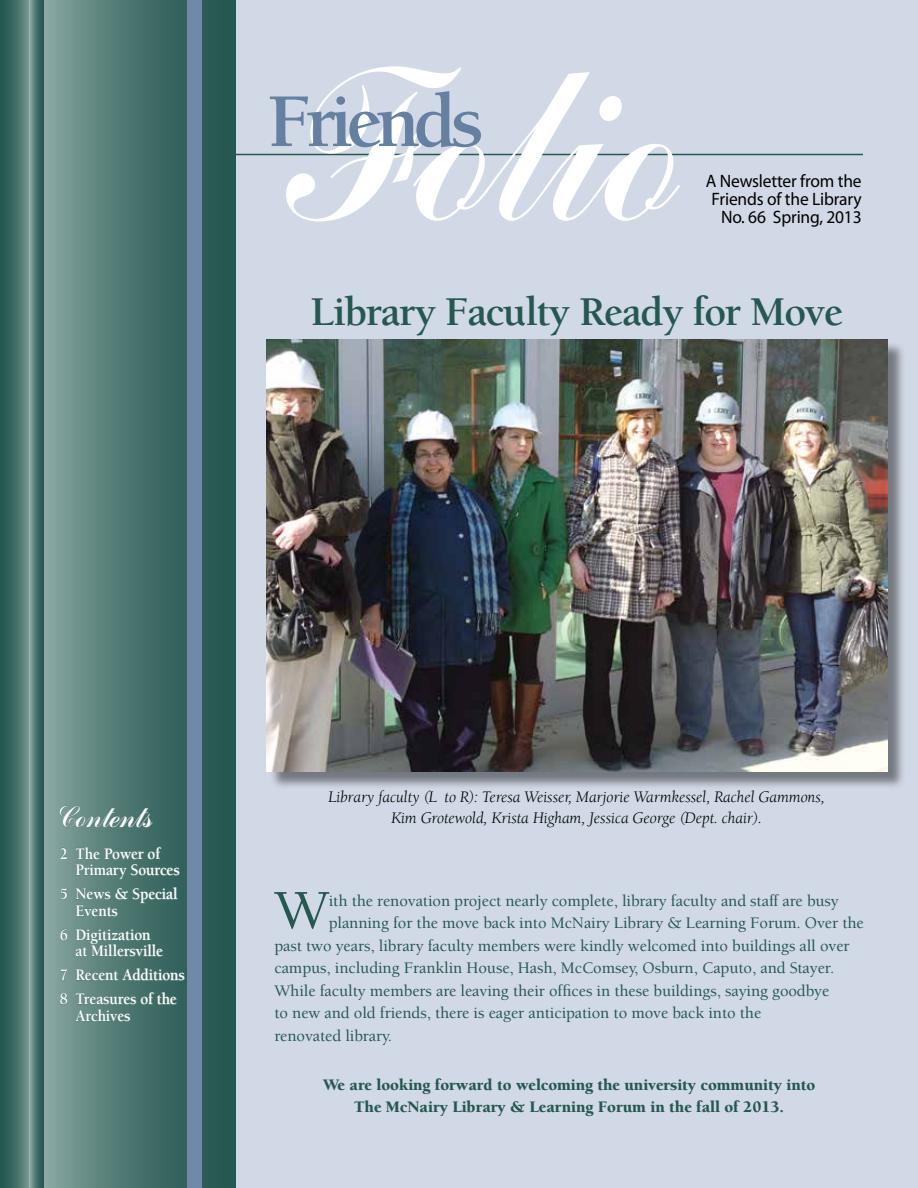
<style>
.page{position:relative;width:918px;height:1188px;background:#d2d9e6}
.page>*{position:absolute;margin:0;border:0;box-sizing:border-box;transform-origin:0 0}
.t1{font:217.5px "Commercial Scr D";color:#fff}
.t2{font:700 78px "Berkeley";letter-spacing:-.08em;color:#6580a1}
.t3{font:500 56.7px "Berkeley";color:#255851}
.t4{font:700 42px "Berkeley";letter-spacing:-.03em;color:#255851}
.t5{font:30px "Commercial Scr D";letter-spacing:-.005em;color:#fff}
.t6{font:18px/18px "Myriad Pro";letter-spacing:-.01em;color:#000;text-align:center}
.t7{font:500 16.5px "Berkeley";letter-spacing:-.005em;color:#255851}
.t8{font:italic 16.5px/21px "Berkeley";letter-spacing:-.005em;color:#000;text-align:center}
.t9{font:700 16.5px/16.5px "Berkeley";letter-spacing:-.01em;color:#fff;scale:.92 1}
.t10{font:900 16.5px/22.5px "Berkeley";letter-spacing:-.005em;color:#255851;text-align:center}
</style>
<div class="page">
<svg style="left:0;top:0;width:29px;height:1188px;background:#44706a"></svg>
<hr style="left:231px;top:154px;width:632px;height:1px;background:#255851">
<svg style="left:43px;top:0;width:193px;height:1188px;background:#4e7771"></svg>
<div style="left:188px;top:0;width:14px;height:1188px;background:#7189a9"></div>
<svg style="left:29px;top:0;width:14px;height:1188px;background:#587f7a"></svg>
<svg style="left:59px;top:805px;width:94px;height:31px;background:#5b817c"></svg>
<svg style="left:59px;top:847px;width:9px;height:13px"></svg>
<svg style="left:75px;top:846px;width:105px;height:34px;background:#507973"></svg>
<svg style="left:59px;top:888px;width:9px;height:12px"></svg>
<svg style="left:75px;top:887px;width:103px;height:33px;background:#507973"></svg>
<svg style="left:60px;top:928px;width:8px;height:13px"></svg>
<svg style="left:75px;top:929px;width:89px;height:31px;background:#547c77"></svg>
<svg style="left:60px;top:967px;width:8px;height:15px"></svg>
<svg style="left:75px;top:968px;width:110px;height:14px;background:#527a75"></svg>
<svg style="left:59px;top:993px;width:9px;height:12px"></svg>
<svg style="left:75px;top:992px;width:103px;height:33px;background:#507973"></svg>
<div style="left:269px;top:341px;width:638px;height:449px;background:#000;opacity:.45"></div>
<img style="left:267px;top:339px;width:621px;height:432px">
<h1 class="t1" style="left:267px;top:27px;width:413px">Folio</h1>
<h2 class="t2" style="left:267px;top:80px;width:218px">Friends</h2>
<p class="t6" style="left:706px;top:172px;width:157px">A Newsletter from the<br>Friends of the Library</p>
<p class="t6" style="left:721px;top:208px;width:142px">No. 66 Spring, 2013</p>
<h3 class="t4" style="left:311px;top:289px;width:534px">Library Faculty Ready for Move</h3>
<h3 class="t5" style="left:54px;top:800px;width:99px">Contents</h3>
<p class="t9" style="left:76px;top:846px;width:115px;text-indent:-16px">2 The Power of<br>Primary Sources</p>
<p class="t9" style="left:76px;top:886px;width:112px;text-indent:-16px">5 News &amp; Special<br>Events</p>
<p class="t9" style="left:76px;top:927px;width:97px;text-indent:-16px">6 Digitization at Millersville</p>
<p class="t9" style="left:60px;top:963px;width:138px;line-height:24px">7 Recent Additions<br>8 Treasures of the</p>
<p class="t9" style="left:76px;top:1008px;width:62px">Archives</p>
<p class="t8" style="left:328px;top:787px;width:498px">Library faculty (L to R): Teresa Weisser, Marjorie Warmkessel, Rachel Gammons,<br>Kim Grotewold, Krista Higham, Jessica George (Dept. chair).</p>
<h3 class="t3" style="left:274px;top:880px;width:56px">W</h3>
<p class="t7" style="left:329px;top:892px;width:512px">ith the renovation project nearly complete, library faculty and staff are busy</p>
<p class="t7" style="left:329px;top:914px;width:537px">planning for the move back into McNairy Library &amp; Learning Forum. Over the</p>
<p class="t7" style="left:275px;top:937px;width:577px">past two years, library faculty members were kindly welcomed into buildings all over</p>
<p class="t7" style="left:275px;top:959px;width:561px">campus, including Franklin House, Hash, McComsey, Osburn, Caputo, and Stayer.</p>
<p class="t7" style="left:275px;top:982px;width:556px">While faculty members are leaving their offices in these buildings, saying goodbye</p>
<p class="t7" style="left:275px;top:1004px;width:488px">to new and old friends, there is eager anticipation to move back into the</p>
<p class="t7" style="left:275px;top:1027px;width:119px">renovated library.</p>
<p class="t10" style="left:323px;top:1074px;width:494px">We are looking forward to welcoming the university community into<br>The McNairy Library &amp; Learning Forum in the fall of 2013.</p>
</div>
